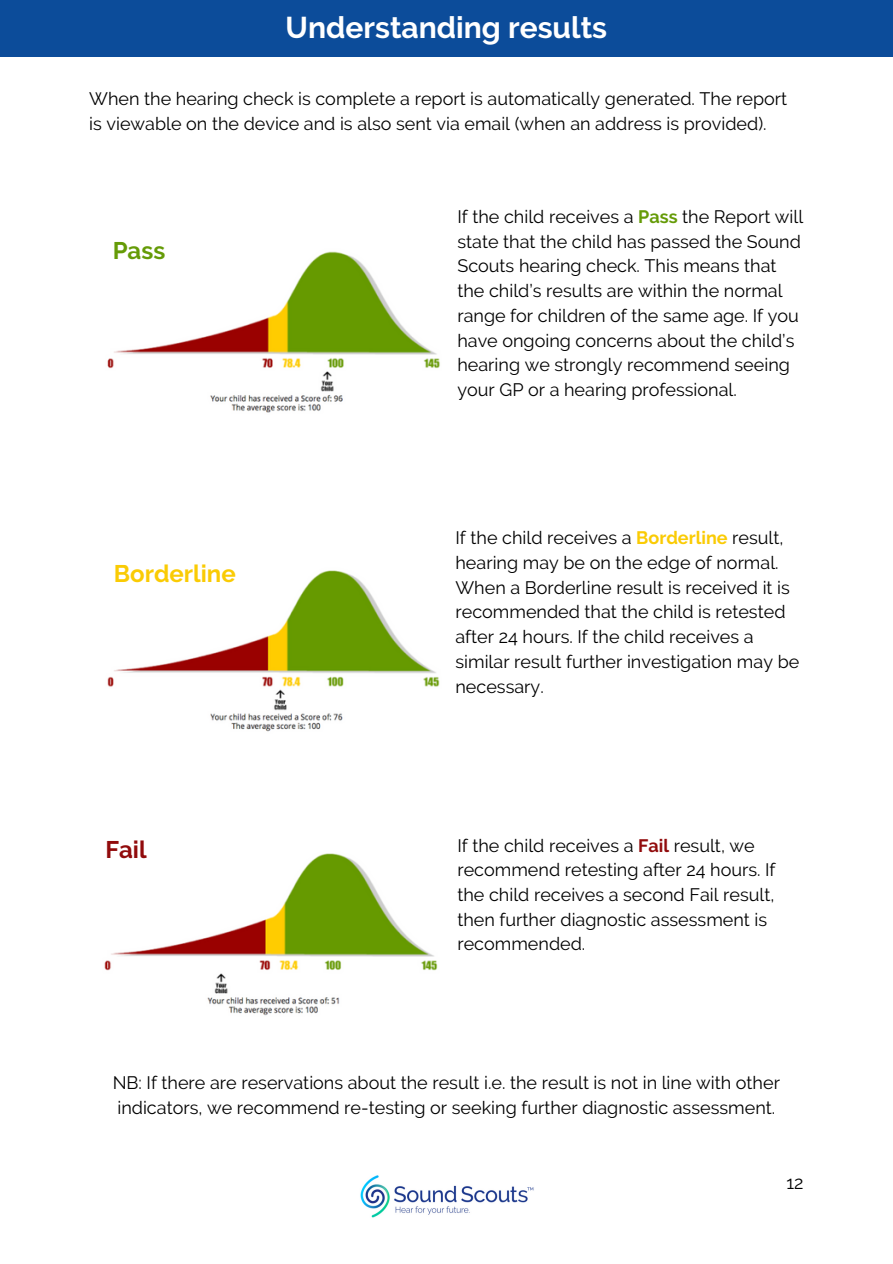
<style>
.page{position:relative;width:893px;height:1264px;background:#fff}
.page>*{position:absolute;margin:0;border:0;box-sizing:border-box;transform-origin:0 0}
.t1{font:700 30px "Raleway";color:#fff}
.t2{font:700 24px "Raleway";color:#facb04}
.t3{font:700 24px "Raleway";color:#659b07}
.t4{font:700 24px "Raleway";color:#910b0c}
.t5{font:18px/24.8px "Raleway";color:#000}
.s1{font-weight:700;color:#659b07}
.s2{font-weight:700;color:#facb04}
.s3{font-weight:700;color:#910b0c}
</style>
<div class="page">
<div style="left:0;top:0;width:892px;height:57px;background:#0c4c9a"></div>
<img style="left:360px;top:1175px;width:174px;height:43px">
<img style="left:107px;top:251px;width:333px;height:162px">
<img style="left:107px;top:570px;width:333px;height:162px">
<img style="left:104px;top:853px;width:334px;height:163px">
<p class="t1" style="left:285px;top:10px;width:323px">Understanding results</p>
<p class="t5" style="left:89px;top:87px;width:699px">When the hearing check is complete a report is automatically generated. The report is viewable on the device and is also sent via email (when an address is provided).</p>
<p class="t3" style="left:113px;top:237px;width:54px">Pass</p>
<p class="t2" style="left:114px;top:559px;width:123px">Borderline</p>
<p class="t4" style="left:105px;top:835px;width:43px">Fail</p>
<p class="t5" style="left:457px;top:204px;width:347px">If the child receives a <span class="s1">Pass</span> the Report will state that the child has passed the Sound Scouts hearing check. This means that the child’s results are within the normal range for children of the same age. If you have ongoing concerns about the child’s hearing we strongly recommend seeing your GP or a hearing professional.</p>
<p class="t5" style="left:455px;top:525px;width:345px">If the child receives a <span class="s2">Borderline</span> result, hearing may be on the edge of normal.<br>When a Borderline result is received it is recommended that the child is retested after 24 hours. If the child receives a similar result further investigation may be necessary.</p>
<p class="t5" style="left:457px;top:832px;width:319px">If the child receives a <span class="s3">Fail</span> result, we recommend retesting after 24 hours. If the child receives a second Fail result, then further diagnostic assessment is recommended.</p>
<p class="t5" style="left:113px;top:1070px;width:668px">NB: If there are reservations about the result i.e. the result is not in line with other indicators, we recommend re-testing or seeking further diagnostic assessment.</p>
<p class="t5" style="left:786px;top:1170px;width:19px">12</p>
</div>
